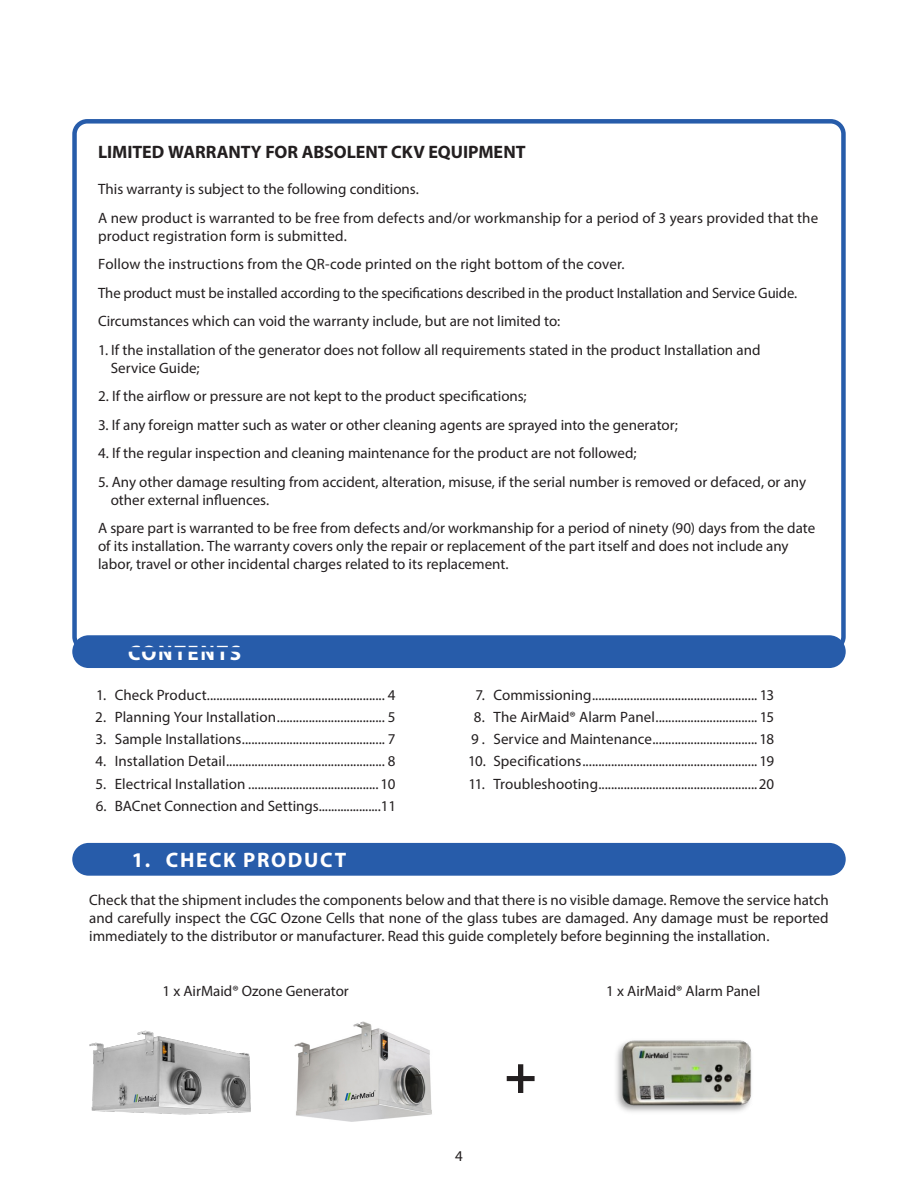
<style>
.page{position:relative;width:918px;height:1188px;background:#fff}
.page>*{position:absolute;margin:0;border:0;box-sizing:border-box;transform-origin:0 0}
.t1{font:700 54px "Myriad Pro";color:#231f20}
.Rounded_box_header{font:700 21px "Myriad Pro";letter-spacing:.08em;color:#fff}
.Head_4{font:700 18px "Myriad Pro";letter-spacing:-.005em;color:#231f20}
.Head_4-2{font:15px/18px "Myriad Pro";color:#231f20}
.Paragraph{font:15px/18px "Myriad Pro";color:#231f20;text-align:justify}
</style>
<div class="page">
<div style="left:72px;top:635px;width:774px;height:33px;background:#275caa;border-radius:16px"></div>
<div style="left:72px;top:119px;width:774px;height:533px;border:4px solid #275caa;border-radius:13px"></div>
<div style="left:72px;top:843px;width:774px;height:33px;background:#275caa;border-radius:16px"></div>
<img style="left:294px;top:1021px;width:138px;height:101px">
<img style="left:89px;top:1030px;width:162px;height:85px">
<img style="left:616px;top:1040px;width:136px;height:72px">
<p class="Head_4" style="left:98px;top:141px;width:429px">LIMITED WARRANTY FOR ABSOLENT CKV EQUIPMENT</p>
<p class="Head_4-2" style="left:98px;top:180px;width:322px">This warranty is subject to the following conditions.</p>
<p class="Head_4-2" style="left:98px;top:209px;width:722px">A new product is warranted to be free from defects and/or workmanship for a period of 3 years provided that the product registration form is submitted.</p>
<p class="Head_4-2" style="left:98px;top:255px;width:528px">Follow the instructions from the QR-code printed on the right bottom of the cover.</p>
<p class="Head_4-2" style="left:98px;top:284px;width:701px">The product must be installed according to the specifications described in the product Installation and Service Guide.</p>
<p class="Head_4-2" style="left:98px;top:312px;width:464px">Circumstances which can void the warranty include, but are not limited to:</p>
<p class="Head_4-2" style="left:111px;top:341px;width:651px;text-indent:-13px">1. If the installation of the generator does not follow all requirements stated in the product Installation and<br>Service Guide;</p>
<p class="Head_4-2" style="left:98px;top:387px;width:430px">2. If the airflow or pressure are not kept to the product specifications;</p>
<p class="Head_4-2" style="left:98px;top:416px;width:581px">3. If any foreign matter such as water or other cleaning agents are sprayed into the generator;</p>
<p class="Head_4-2" style="left:98px;top:444px;width:540px">4. If the regular inspection and cleaning maintenance for the product are not followed;</p>
<p class="Head_4-2" style="left:111px;top:473px;width:697px;text-indent:-13px">5. Any other damage resulting from accident, alteration, misuse, if the serial number is removed or defaced, or any other external influences.</p>
<p class="Head_4-2" style="left:98px;top:519px;width:719px">A spare part is warranted to be free from defects and/or workmanship for a period of ninety (90) days from the date of its installation. The warranty covers only the repair or replacement of the part itself and does not include any labor, travel or other incidental charges related to its replacement.</p>
<p class="Rounded_box_header" style="left:128px;top:639px;width:115px">CONTENTS</p>
<p class="Paragraph" style="left:96px;top:685px;width:301px">1. Check Product........................................................ 4</p>
<p class="Paragraph" style="left:95px;top:708px;width:302px">2. Planning Your Installation.................................. 5</p>
<p class="Paragraph" style="left:95px;top:730px;width:301px">3. Sample Installations............................................. 7</p>
<p class="Paragraph" style="left:95px;top:752px;width:302px">4. Installation Detail.................................................. 8</p>
<p class="Paragraph" style="left:96px;top:774px;width:301px">5. Electrical Installation ......................................... 10</p>
<p class="Paragraph" style="left:96px;top:797px;width:302px">6. BACnet Connection and Settings....................11</p>
<p class="Rounded_box_header" style="left:132px;top:846px;width:216px">1. CHECK PRODUCT</p>
<p class="Paragraph" style="left:476px;top:685px;width:300px">7. Commissioning.................................................... 13</p>
<p class="Paragraph" style="left:474px;top:708px;width:302px">8. The AirMaid® Alarm Panel................................ 15</p>
<p class="Paragraph" style="left:471px;top:730px;width:304px">9 . Service and Maintenance................................. 18</p>
<p class="Paragraph" style="left:468px;top:752px;width:308px">10. Specifications....................................................... 19</p>
<p class="Paragraph" style="left:469px;top:774px;width:307px">11. Troubleshooting..................................................20</p>
<p class="Paragraph" style="left:89px;top:891px;width:741px">Check that the shipment includes the components below and that there is no visible damage. Remove the service hatch and carefully inspect the CGC Ozone Cells that none of the glass tubes are damaged. Any damage must be reported immediately to the distributor or manufacturer. Read this guide completely before beginning the installation.</p>
<p class="Head_4-2" style="left:163px;top:981px;width:188px">1 x AirMaid® Ozone Generator</p>
<p class="Paragraph" style="left:455px;top:1147px;width:9px">4</p>
<p class="t1" style="left:505px;top:1040px;width:34px">+</p>
<p class="Head_4-2" style="left:606px;top:981px;width:156px">1 x AirMaid® Alarm Panel</p>
</div>
